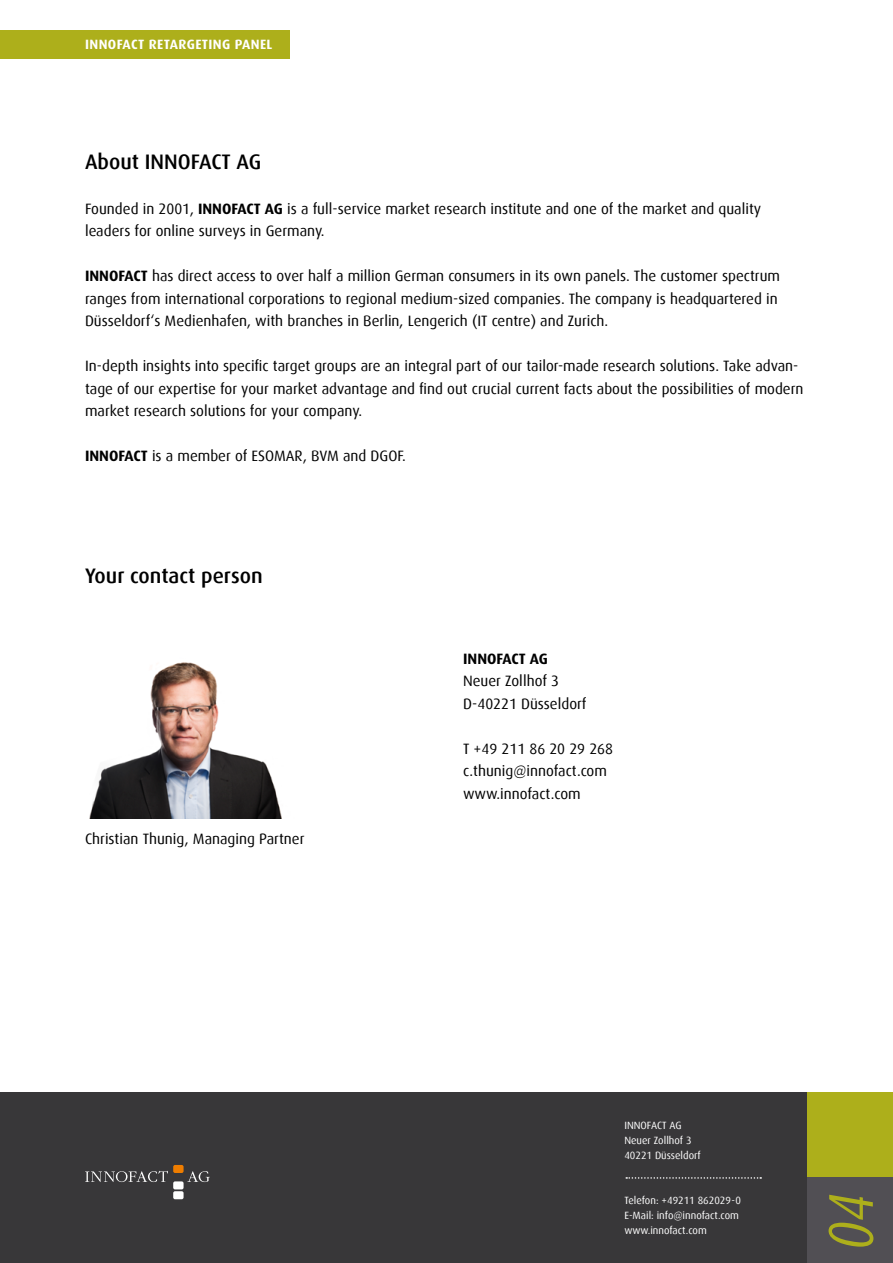
<style>
.page{position:relative;width:893px;height:1263px;background:#fff}
.page>*{position:absolute;margin:0;border:0;box-sizing:border-box;transform-origin:0 0}
.t1{font:italic 63.45px "Dax";color:#adaf1b;scale:.84 1}
.t2{font:500 21px "Dax";color:#000}
.t3{font:15px/22.5px "Dax";color:#000}
.t4{font:700 15px "Dax";color:#000}
.t5{font:700 13.5px "Dax";letter-spacing:.03em;color:#fff}
.t6{font:10.5px/15px "Dax";color:#fff}
.s1{font-weight:700}
</style>
<div class="page">
<div style="left:0;top:1093px;width:893px;height:170px;background:#383739"></div>
<div style="left:808px;top:1093px;width:85px;height:170px;background:#adaf1b"></div>
<div style="left:808px;top:1178px;width:85px;height:85px;background:#514f54"></div>
<svg style="left:626px;top:1177px;width:135px;height:2px"></svg>
<img style="left:89px;top:662px;width:193px;height:156px">
<svg style="left:85px;top:1171px;width:83px;height:11px"></svg>
<div style="left:173px;top:1165px;width:11px;height:8px;background:#ef7d00;border-radius:2px"></div>
<div style="left:173px;top:1181px;width:11px;height:8px;background:#fff;border-radius:2px"></div>
<div style="left:173px;top:1191px;width:11px;height:8px;background:#fff;border-radius:2px"></div>
<svg style="left:187px;top:1171px;width:23px;height:11px"></svg>
<div style="left:0;top:31px;width:290px;height:28px;background:#adaf1b"></div>
<p class="t5" style="left:85px;top:37px;width:189px">INNOFACT RETARGETING PANEL</p>
<h2 class="t2" style="left:85px;top:150px;width:178px">About INNOFACT AG</h2>
<p class="t3" style="left:85px;top:197px;width:678px">Founded in 2001, <span class="s1">INNOFACT AG</span> is a full-service market research institute and one of the market and quality leaders for online surveys in Germany.</p>
<p class="t3" style="left:85px;top:265px;width:696px"><span class="s1">INNOFACT</span> has direct access to over half a million German consumers in its own panels. The customer spectrum ranges from international corporations to regional medium-sized companies. The company is headquartered in<br>Düsseldorf‘s Medienhafen, with branches in Berlin, Lengerich (IT centre) and Zurich.</p>
<p class="t3" style="left:85px;top:355px;width:720px">In-depth insights into specific target groups are an integral part of our tailor-made research solutions. Take advan&shy;tage of our expertise for your market advantage and find out crucial current facts about the possibilities of modern market research solutions for your company.</p>
<p class="t3" style="left:85px;top:445px;width:322px"><span class="s1">INNOFACT</span> is a member of ESOMAR, BVM and DGOF.</p>
<h2 class="t2" style="left:85px;top:564px;width:179px">Your contact person</h2>
<p class="t3" style="left:85px;top:827px;width:221px">Christian Thunig, Managing Partner</p>
<p class="t4" style="left:463px;top:650px;width:87px">INNOFACT AG</p>
<p class="t3" style="left:463px;top:670px;width:125px">Neuer Zollhof 3<br>D-40221 Düsseldorf</p>
<p class="t3" style="left:463px;top:737px;width:152px">T +49 211 86 20 29 268 c.thunig@innofact.com www.innofact.com</p>
<p class="t6" style="left:624px;top:1118px;width:78px">INNOFACT AG<br>Neuer Zollhof 3<br>40221 Düsseldorf</p>
<p class="t6" style="left:624px;top:1193px;width:118px">Telefon: +49211 862029-0<br>E-Mail: info@innofact.com www.innofact.com</p>
<h1 class="t1" style="left:816px;top:1250px;width:69px;rotate:-90deg">04</h1>
</div>
